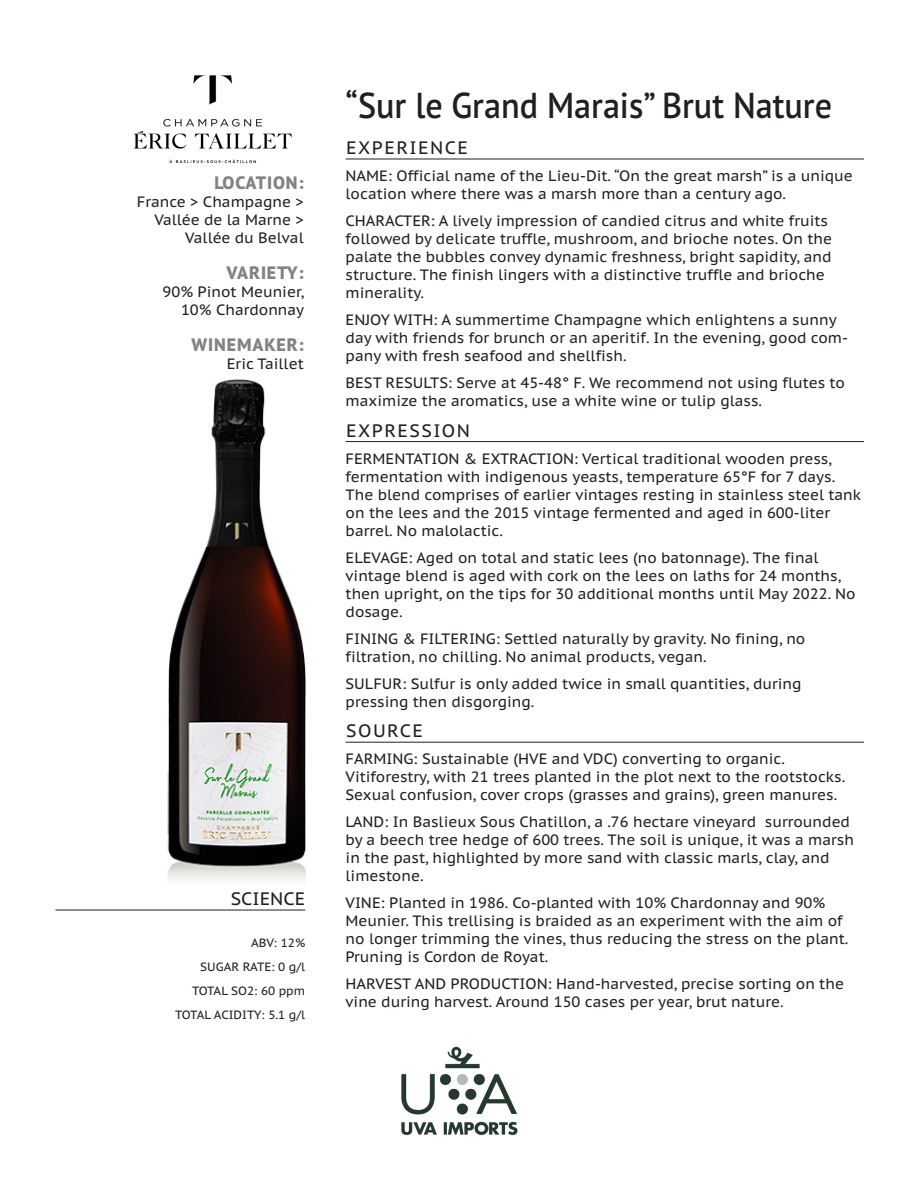
<style>
.page{position:relative;width:918px;height:1188px;background:#fff}
.page>*{position:absolute;margin:0;border:0;box-sizing:border-box;transform-origin:0 0}
.Wine_Name{font:600 36px "PT Sans Pro";color:#231f20;scale:.95 1}
.Section_Heder{font:18px "PT Sans Pro Caption";letter-spacing:.08em;color:#231f20}
.Category{font:800 18px "PT Sans Pro";letter-spacing:.05em;color:#808285}
.Location_Variety{font:800 18px "PT Sans Pro";letter-spacing:.05em;color:#808285}
.Section_Heder_Right{font:18px "PT Sans Pro Caption";color:#231f20}
.Category-2{font:15px/18px "PT Sans Pro Caption";color:#231f20}
.Science_Words{font:12px "PT Sans Pro Caption";color:#231f20}
</style>
<div class="page">
<hr style="left:346px;top:159px;width:518px;height:1px;background:#231f20">
<hr style="left:346px;top:441px;width:518px;height:1px;background:#231f20">
<hr style="left:346px;top:742px;width:518px;height:1px;background:#231f20">
<img style="left:168px;top:379px;width:138px;height:500px">
<hr style="left:56px;top:910px;width:249px;height:1px;background:#231f20">
<img style="left:401px;top:1046px;width:117px;height:90px">
<img style="left:133px;top:75px;width:159px;height:89px">
<p class="Location_Variety" style="left:214px;top:170px;width:91px">LOCATION:</p>
<p class="Category-2" style="left:137px;top:192px;width:168px;text-align:right">France &gt; Champagne &gt;<br>Vallée de la Marne &gt;<br>Vallée du Belval</p>
<p class="Category" style="left:227px;top:260px;width:79px">VARIETY:</p>
<p class="Category-2" style="left:163px;top:282px;width:143px;text-align:right">90% Pinot Meunier,<br>10% Chardonnay</p>
<p class="Category" style="left:192px;top:332px;width:114px">WINEMAKER:</p>
<p class="Category-2" style="left:227px;top:354px;width:78px">Eric Taillet</p>
<p class="Section_Heder_Right" style="left:231px;top:887px;width:76px">SCIENCE</p>
<p class="Science_Words" style="left:251px;top:935px;width:56px">ABV: 12%</p>
<p class="Science_Words" style="left:200px;top:959px;width:107px">SUGAR RATE: 0 g/l</p>
<p class="Science_Words" style="left:192px;top:983px;width:115px">TOTAL SO2: 60 ppm</p>
<p class="Science_Words" style="left:175px;top:1007px;width:132px">TOTAL ACIDITY: 5.1 g/l</p>
<p class="Wine_Name" style="left:346px;top:81px;width:514px">“Sur le Grand Marais” Brut Nature</p>
<p class="Section_Heder" style="left:346px;top:136px;width:123px">EXPERIENCE</p>
<p class="Category-2" style="left:346px;top:166px;width:509px">NAME: Official name of the Lieu-Dit. “On the great marsh” is a unique location where there was a marsh more than a century ago.</p>
<p class="Category-2" style="left:346px;top:211px;width:488px">CHARACTER: A lively impression of candied citrus and white fruits followed by delicate truffle, mushroom, and brioche notes. On the palate the bubbles convey dynamic freshness, bright sapidity, and structure. The finish lingers with a distinctive truffle and brioche minerality.</p>
<p class="Category-2" style="left:346px;top:310px;width:504px">ENJOY WITH: A summertime Champagne which enlightens a sunny day with friends for brunch or an aperitif. In the evening, good com&shy;pany with fresh seafood and shellfish.</p>
<p class="Category-2" style="left:346px;top:373px;width:501px">BEST RESULTS: Serve at 45-48° F. We recommend not using flutes to maximize the aromatics, use a white wine or tulip glass.</p>
<p class="Section_Heder" style="left:346px;top:419px;width:125px">EXPRESSION</p>
<p class="Category-2" style="left:346px;top:449px;width:517px">FERMENTATION &amp; EXTRACTION: Vertical traditional wooden press, fermentation with indigenous yeasts, temperature 65°F for 7 days.<br>The blend comprises of earlier vintages resting in stainless steel tank on the lees and the 2015 vintage fermented and aged in 600-liter barrel. No malolactic.</p>
<p class="Category-2" style="left:346px;top:548px;width:512px">ELEVAGE: Aged on total and static lees (no batonnage). The final vintage blend is aged with cork on the lees on laths for 24 months, then upright, on the tips for 30 additional months until May 2022. No dosage.</p>
<p class="Category-2" style="left:346px;top:629px;width:461px">FINING &amp; FILTERING: Settled naturally by gravity. No fining, no filtration, no chilling. No animal products, vegan.</p>
<p class="Category-2" style="left:346px;top:674px;width:458px">SULFUR: Sulfur is only added twice in small quantities, during pressing then disgorging.</p>
<p class="Section_Heder" style="left:346px;top:719px;width:78px">SOURCE</p>
<p class="Category-2" style="left:346px;top:750px;width:501px">FARMING: Sustainable (HVE and VDC) converting to organic.<br>Vitiforestry, with 21 trees planted in the plot next to the rootstocks.<br>Sexual confusion, cover crops (grasses and grains), green manures.</p>
<p class="Category-2" style="left:346px;top:813px;width:510px">LAND: In Baslieux Sous Chatillon, a .76 hectare vineyard surrounded by a beech tree hedge of 600 trees. The soil is unique, it was a marsh in the past, highlighted by more sand with classic marls, clay, and limestone.</p>
<p class="Category-2" style="left:346px;top:894px;width:504px">VINE: Planted in 1986. Co-planted with 10% Chardonnay and 90% Meunier. This trellising is braided as an experiment with the aim of no longer trimming the vines, thus reducing the stress on the plant.<br>Pruning is Cordon de Royat.</p>
<p class="Category-2" style="left:346px;top:975px;width:500px">HARVEST AND PRODUCTION: Hand-harvested, precise sorting on the vine during harvest. Around 150 cases per year, brut nature.</p>
</div>
